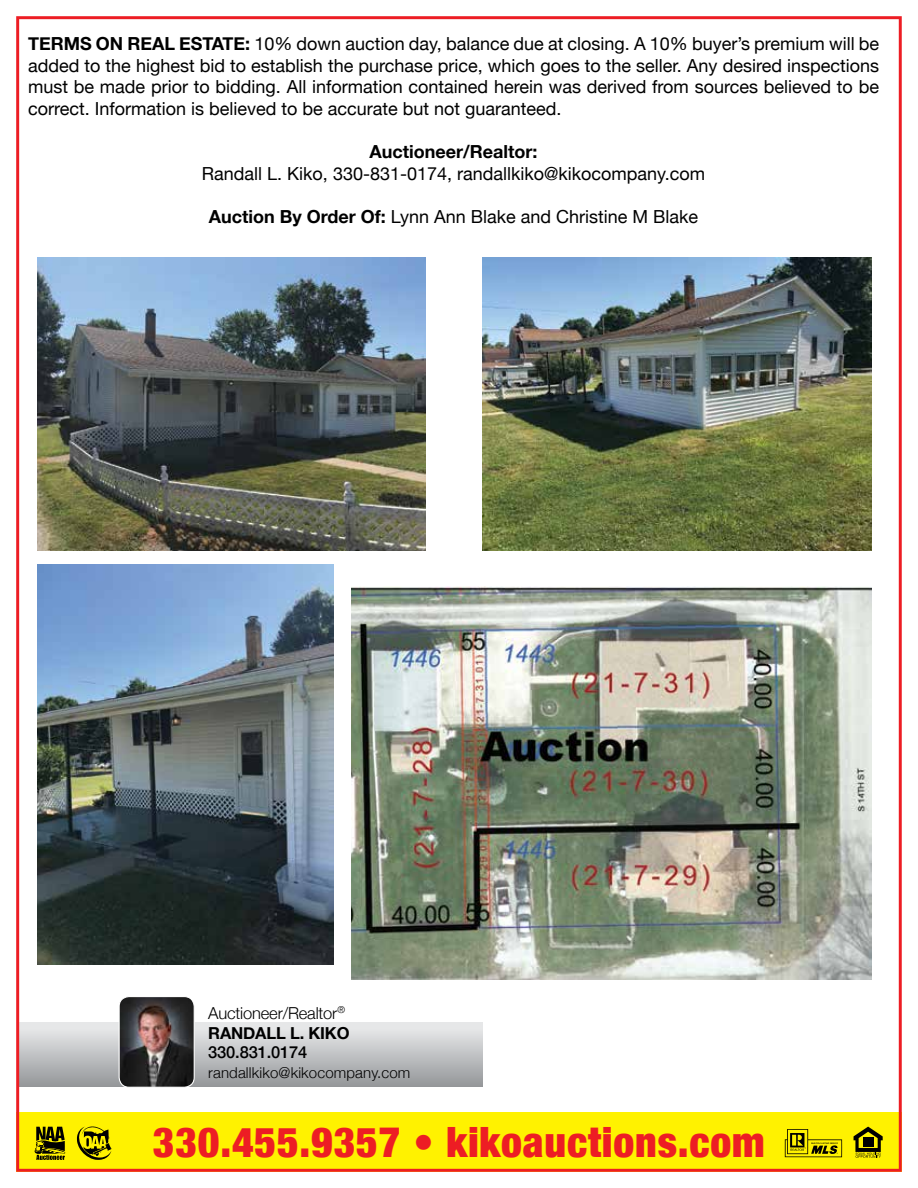
<style>
.page{position:relative;width:918px;height:1188px;background:#fff}
.page>*{position:absolute;margin:0;border:0;box-sizing:border-box;transform-origin:0 0}
.t1{font:900 condensed 41.7px "Helvetica Neue";letter-spacing:.02em;color:#ed1d24}
.t2{font:18px/21.6px "Helvetica Neue";color:#000;text-align:justify}
.t3{font:700 18px "Helvetica Neue";color:#000}
.t4{font:300 16.5px/19.8px "Helvetica Neue";letter-spacing:-.01em;color:#000}
.t5{font:500 16.5px "Helvetica Neue";letter-spacing:-.01em;color:#000}
.t6{font:300 15px "Helvetica Neue";letter-spacing:.01em;color:#000}
.s1{font-weight:700}
</style>
<div class="page">
<img style="left:16px;top:16px;width:886px;height:1156px">
<svg style="left:34px;top:1127px;width:31px;height:33px"></svg>
<svg style="left:77px;top:1127px;width:34px;height:33px"></svg>
<p class="t2" style="left:28px;top:34px;width:853px"><span class="s1">TERMS ON REAL ESTATE:</span> 10% down auction day, balance due at closing. A 10% buyer’s premium will be added to the highest bid to establish the purchase price, which goes to the seller. Any desired inspections must be made prior to bidding. All information contained herein was derived from sources believed to be correct. Information is believed to be accurate but not guaranteed.</p>
<p class="t3" style="left:370px;top:137px;width:169px">Auctioneer/Realtor:</p>
<p class="t2" style="left:202px;top:163px;width:505px">Randall L. Kiko, 330-831-0174, randallkiko@kikocompany.com</p>
<p class="t2" style="left:209px;top:207px;width:491px"><span class="s1">Auction By Order Of:</span> Lynn Ann Blake and Christine M Blake</p>
<p class="t4" style="left:208px;top:1002px;width:143px">Auctioneer/Realtor<sup>®<br></sup><span class="s1">RANDALL L. KIKO</span></p>
<p class="t5" style="left:208px;top:1039px;width:101px">330.831.0174</p>
<p class="t6" style="left:208px;top:1061px;width:204px">randallkiko@kikocompany.com</p>
<h1 class="t1" style="left:153px;top:1108px;width:613px">330.455.9357 • kikoauctions.com</h1>
</div>
